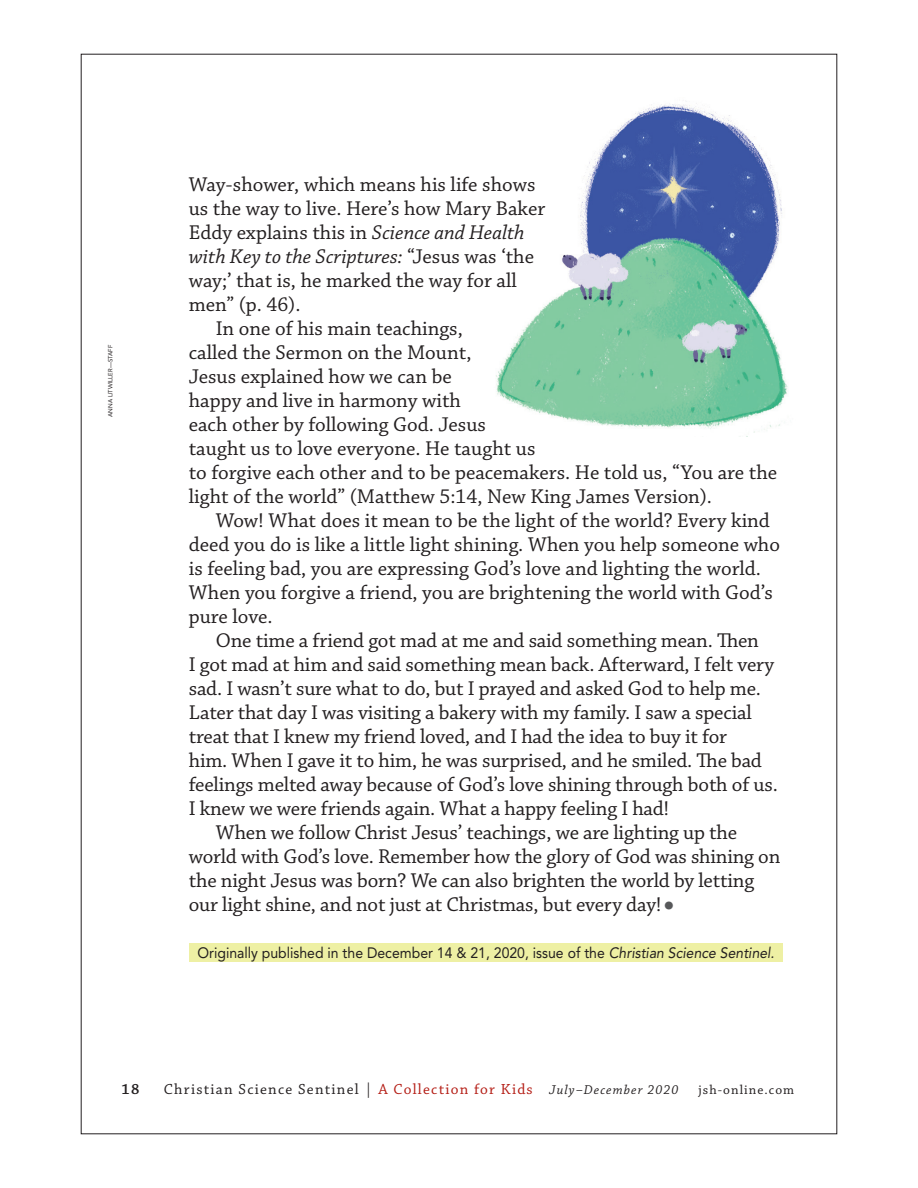
<style>
.page{position:relative;width:918px;height:1188px;background:#fff}
.page>*{position:absolute;margin:0;border:0;box-sizing:border-box;transform-origin:0 0}
.KIDS_BODY_INDENT{font:21px/24px "Chaparral Pro";letter-spacing:-.005em;color:#231f20}
.t1{font:15.3px "Chaparral Pro";letter-spacing:.08em;color:#231f20}
.t2{font:600 15.3px "Chaparral Pro";color:#231f20}
.ORIG_PUB_KIDS{font:15px "Avenir LT Std";color:#231f20;scale:.94 1}
.t3{font:13.5px "Chaparral Pro";letter-spacing:.08em;color:#231f20}
.PHOTO_CREDIT{font:6px "Avenir LT Std";letter-spacing:.005em;color:#231f20}
.s1{font-style:italic}
.s2{font-family:"Berkeley Std";font-size:30px;color:#57585a}
.s3{color:#b41d15}
.s4{font-style:italic;font-size:13.5px}
</style>
<div class="page">
<img style="left:496px;top:103px;width:292px;height:330px">
<div style="left:189px;top:943px;width:594px;height:19px;background:#eef0a4"></div>
<p class="PHOTO_CREDIT" style="left:107px;top:417px;width:73px;rotate:-90deg">ANNA LITWILLER—STAFF</p>
<p class="KIDS_BODY_INDENT" style="left:189px;top:173px;width:358px">Way-shower, which means his life shows us the way to live. Here’s how Mary Baker Eddy explains this in <span class="s1">Science and Health with Key to the Scriptures:</span> “Jesus was ‘the way;’ that is, he marked the way for all men” (p. 46).</p>
<p class="KIDS_BODY_INDENT" style="left:189px;top:317px;width:590px;text-indent:27px">In one of his main teachings,<br>called the Sermon on the Mount,<br>Jesus explained how we can be<br>happy and live in harmony with<br>each other by following God. Jesus<br>taught us to love everyone. He taught us<br>to forgive each other and to be peacemakers. He told us, “You are the light of the world” (Matthew 5:14, New King James Version).</p>
<p class="KIDS_BODY_INDENT" style="left:189px;top:509px;width:593px;text-indent:27px">Wow! What does it mean to be the light of the world? Every kind deed you do is like a little light shining. When you help someone who is feeling bad, you are expressing God’s love and lighting the world.<br>When you forgive a friend, you are brightening the world with God’s pure love.</p>
<p class="KIDS_BODY_INDENT" style="left:189px;top:629px;width:591px;text-indent:27px">One time a friend got mad at me and said something mean. Then<br>I got mad at him and said something mean back. Afterward, I felt very sad. I wasn’t sure what to do, but I prayed and asked God to help me.<br>Later that day I was visiting a bakery with my family. I saw a special treat that I knew my friend loved, and I had the idea to buy it for<br>him. When I gave it to him, he was surprised, and he smiled. The bad feelings melted away because of God’s love shining through both of us.<br>I knew we were friends again. What a happy feeling I had!</p>
<p class="KIDS_BODY_INDENT" style="left:189px;top:821px;width:593px;text-indent:27px">When we follow Christ Jesus’ teachings, we are lighting up the world with God’s love. Remember how the glory of God was shining on the night Jesus was born? We can also brighten the world by letting our light shine, and not just at Christmas, but every day!<span class="s2">•</span></p>
<p class="ORIG_PUB_KIDS" style="left:197px;top:944px;width:615px">Originally published in the December 14 &amp; 21, 2020, issue of the <span class="s1">Christian Science Sentinel.</span></p>
<p class="t2" style="left:122px;top:1080px;width:19px">18</p>
<p class="t1" style="left:164px;top:1080px;width:516px">Christian Science Sentinel | <span class="s3">A Collection for Kids</span> <span class="s4">July–December 2020</span></p>
<p class="t3" style="left:699px;top:1082px;width:97px">jsh-online.com</p>
</div>
